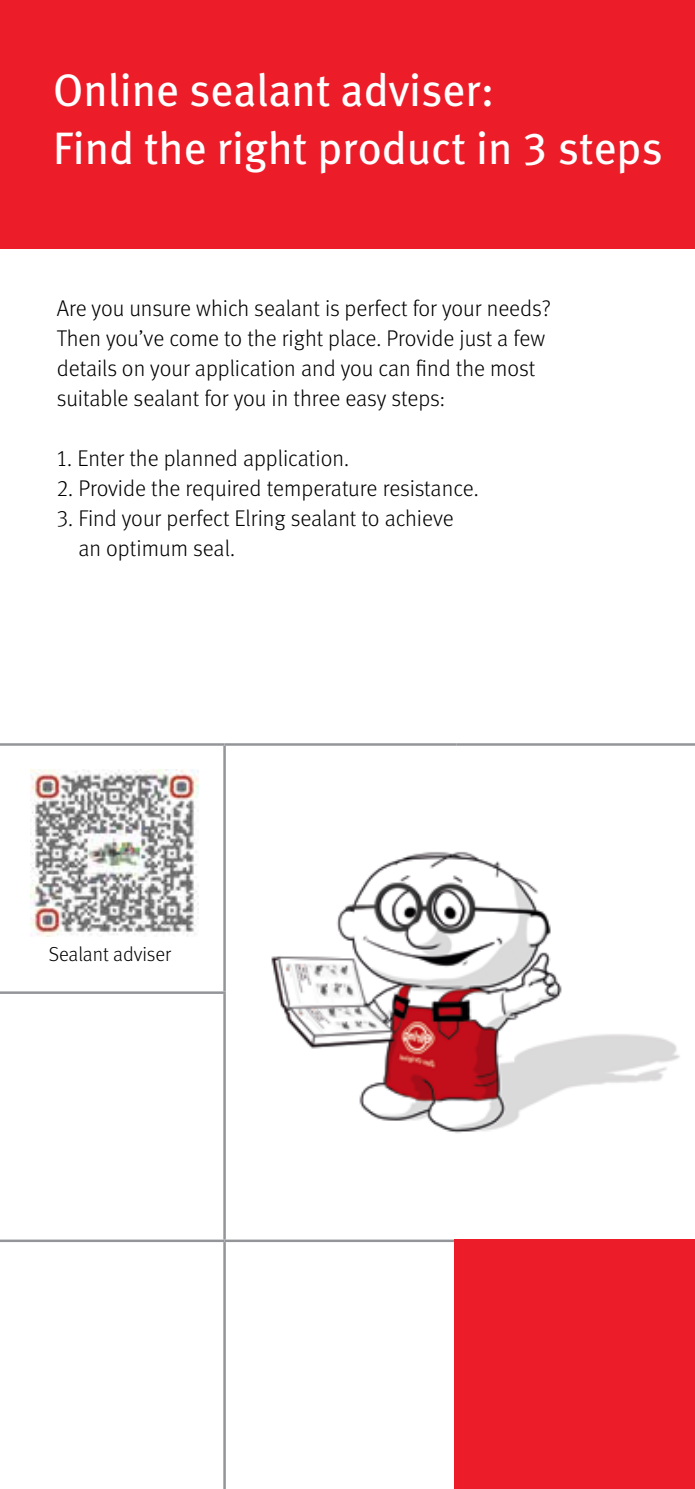
<style>
.page{position:relative;width:695px;height:1489px;background:#fff}
.page>*{position:absolute;margin:0;border:0;box-sizing:border-box;transform-origin:0 0}
.t1{font:45.5px/57.5px "Meta Book LF";color:#fff}
.t2{font:22.75px/30px "Meta Light LF";color:#000}
.t3{font:20.25px "Meta Light LF";color:#000}
</style>
<div class="page">
<hr style="left:0;top:743px;width:224px;height:2px;background:#939598">
<hr style="left:224px;top:743px;width:232px;height:2px;background:#939598">
<hr style="left:223px;top:745px;width:3px;height:246px;background:#939598">
<hr style="left:456px;top:743px;width:238px;height:2px;background:#939598">
<hr style="left:0;top:991px;width:226px;height:2px;background:#939598">
<hr style="left:223px;top:993px;width:3px;height:246px;background:#939598">
<hr style="left:224px;top:1239px;width:232px;height:2px;background:#939598">
<hr style="left:0;top:1239px;width:224px;height:2px;background:#939598">
<hr style="left:223px;top:1241px;width:3px;height:247px;background:#939598">
<div style="left:0;top:0;width:694px;height:248px;background:#ed1c29"></div>
<div style="left:454px;top:1239px;width:240px;height:249px;background:#ed1c29"></div>
<img style="left:30px;top:769px;width:168px;height:167px">
<img style="left:271px;top:851px;width:409px;height:283px">
<h1 class="t1" style="left:53px;top:61px;width:611px">Online sealant adviser:<br>Find the right product in 3 steps</h1>
<p class="t2" style="left:57px;top:292px;width:495px">Are you unsure which sealant is perfect for your needs?<br>Then you’ve come to the right place. Provide just a few details on your application and you can find the most suitable sealant for you in three easy steps:</p>
<p class="t2" style="left:57px;top:442px;width:294px">1. Enter the planned application.</p>
<p class="t2" style="left:57px;top:472px;width:423px">2. Provide the required temperature resistance.</p>
<p class="t2" style="left:78px;top:502px;width:377px;text-indent:-22px">3. Find your perfect Elring sealant to achieve an optimum seal.</p>
<p class="t3" style="left:49px;top:942px;width:124px">Sealant adviser</p>
</div>
